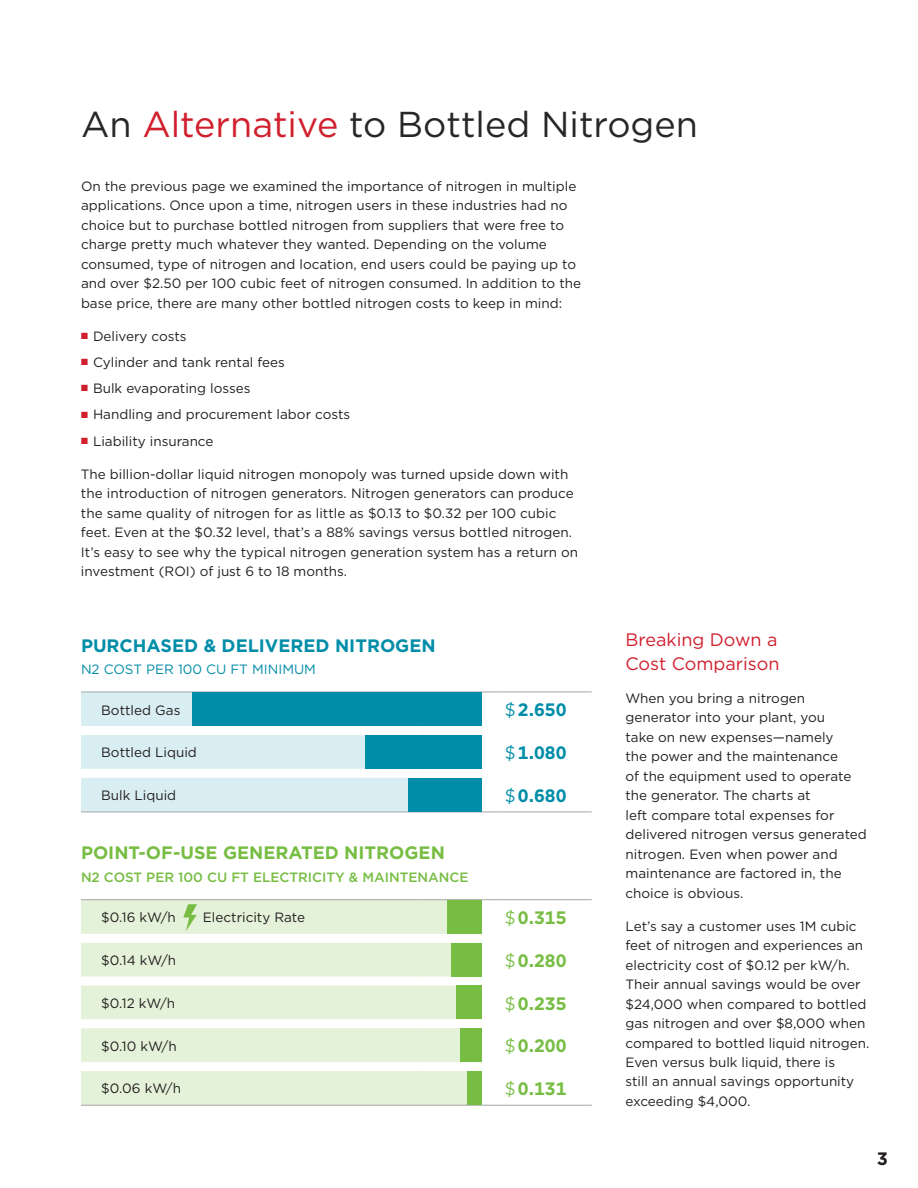
<style>
.page{position:relative;width:918px;height:1188px;background:#fff}
.page>*{position:absolute;margin:0;border:0;box-sizing:border-box;transform-origin:0 0}
.t1{font:36px "Gotham";color:#262729}
.t2{font:700 18px "Gotham";color:#77bd43}
.t3{font:700 18px "Gotham";color:#008da8}
.t4{font:18px/24px "Gotham";color:#d0202e}
.t5{font:700 18px "Gotham";color:#231f20}
.t6{font:13.5px/19.5px "Gotham";color:#231f20}
.t7{font:500 13.5px "Gotham";color:#77bd43}
.t8{font:13.5px "Gotham";color:#008da8}
.s1{color:#d0202e}
.s2{font-weight:400}
</style>
<div class="page">
<div style="left:81px;top:693px;width:327px;height:119px;background:#d9eef2"></div>
<div style="left:81px;top:900px;width:401px;height:205px;background:#e4f2d9"></div>
<svg style="left:482px;top:692px;width:17px;height:1px"></svg>
<hr style="left:499px;top:692px;width:93px;height:1px;background:#a4a5a5">
<svg style="left:482px;top:812px;width:17px;height:1px"></svg>
<hr style="left:499px;top:812px;width:93px;height:1px;background:#a4a5a5">
<svg style="left:482px;top:899px;width:17px;height:1px"></svg>
<hr style="left:499px;top:899px;width:93px;height:1px;background:#a4a5a5">
<hr style="left:81px;top:1105px;width:341px;height:1px;background:#a4a5a5">
<hr style="left:422px;top:1105px;width:59px;height:1px;background:#a4a5a5">
<svg style="left:482px;top:1105px;width:17px;height:1px"></svg>
<hr style="left:499px;top:1105px;width:93px;height:1px;background:#a4a5a5">
<hr style="left:81px;top:692px;width:341px;height:1px;background:#a4a5a5">
<hr style="left:81px;top:812px;width:341px;height:1px;background:#a4a5a5">
<hr style="left:422px;top:812px;width:59px;height:1px;background:#a4a5a5">
<hr style="left:81px;top:899px;width:341px;height:1px;background:#a4a5a5">
<hr style="left:422px;top:899px;width:59px;height:1px;background:#a4a5a5">
<div style="left:81px;top:934px;width:341px;height:9px;background:#fff"></div>
<div style="left:422px;top:934px;width:59px;height:9px;background:#fff"></div>
<div style="left:81px;top:1062px;width:341px;height:9px;background:#fff"></div>
<div style="left:422px;top:1062px;width:59px;height:9px;background:#fff"></div>
<div style="left:81px;top:726px;width:341px;height:9px;background:#fff"></div>
<div style="left:81px;top:769px;width:341px;height:9px;background:#fff"></div>
<div style="left:81px;top:977px;width:341px;height:9px;background:#fff"></div>
<div style="left:422px;top:977px;width:59px;height:9px;background:#fff"></div>
<div style="left:81px;top:1019px;width:341px;height:9px;background:#fff"></div>
<div style="left:422px;top:1019px;width:59px;height:9px;background:#fff"></div>
<div style="left:192px;top:692px;width:290px;height:34px;background:#008da8"></div>
<div style="left:365px;top:735px;width:117px;height:34px;background:#008da8"></div>
<div style="left:408px;top:778px;width:74px;height:34px;background:#008da8"></div>
<div style="left:447px;top:900px;width:35px;height:34px;background:#77bd43"></div>
<div style="left:451px;top:943px;width:31px;height:34px;background:#77bd43"></div>
<div style="left:456px;top:986px;width:26px;height:33px;background:#77bd43"></div>
<div style="left:460px;top:1028px;width:22px;height:34px;background:#77bd43"></div>
<div style="left:467px;top:1071px;width:15px;height:34px;background:#77bd43"></div>
<svg style="left:183px;top:904px;width:14px;height:27px"></svg>
<h1 class="t1" style="left:81px;top:101px;width:618px">An <span class="s1">Alternative</span> to Bottled Nitrogen</h1>
<p class="t6" style="left:81px;top:176px;width:502px">On the previous page we examined the importance of nitrogen in multiple applications. Once upon a time, nitrogen users in these industries had no choice but to purchase bottled nitrogen from suppliers that were free to charge pretty much whatever they wanted. Depending on the volume consumed, type of nitrogen and location, end users could be paying up to and over $2.50 per 100 cubic feet of nitrogen consumed. In addition to the base price, there are many other bottled nitrogen costs to keep in mind:</p>
<p class="t6" style="left:81px;top:326px;width:107px"><span class="s1">■</span> Delivery costs</p>
<p class="t6" style="left:81px;top:352px;width:206px"><span class="s1">■</span> Cylinder and tank rental fees</p>
<p class="t6" style="left:81px;top:378px;width:171px"><span class="s1">■</span> Bulk evaporating losses</p>
<p class="t6" style="left:81px;top:405px;width:271px"><span class="s1">■</span> Handling and procurement labor costs</p>
<p class="t6" style="left:81px;top:431px;width:134px"><span class="s1">■</span> Liability insurance</p>
<p class="t6" style="left:81px;top:464px;width:499px">The billion-dollar liquid nitrogen monopoly was turned upside down with the introduction of nitrogen generators. Nitrogen generators can produce the same quality of nitrogen for as little as $0.13 to $0.32 per 100 cubic feet. Even at the $0.32 level, that’s a 88% savings versus bottled nitrogen.<br>It’s easy to see why the typical nitrogen generation system has a return on investment (ROI) of just 6 to 18 months.</p>
<h2 class="t3" style="left:81px;top:633px;width:356px">PURCHASED &amp; DELIVERED NITROGEN</h2>
<p class="t8" style="left:81px;top:661px;width:237px">N2 COST PER 100 CU FT MINIMUM</p>
<p class="t6" style="left:101px;top:700px;width:81px">Bottled Gas</p>
<h2 class="t3" style="left:505px;top:698px;width:63px"><span class="s2">$</span> 2.650</h2>
<p class="t6" style="left:101px;top:743px;width:97px">Bottled Liquid</p>
<h2 class="t3" style="left:505px;top:741px;width:63px"><span class="s2">$</span> 1.080</h2>
<p class="t6" style="left:101px;top:785px;width:77px">Bulk Liquid</p>
<h2 class="t3" style="left:505px;top:784px;width:63px"><span class="s2">$</span> 0.680</h2>
<h2 class="t2" style="left:81px;top:841px;width:365px">POINT-OF-USE GENERATED NITROGEN</h2>
<p class="t7" style="left:81px;top:868px;width:389px">N2 COST PER 100 CU FT ELECTRICITY &amp; MAINTENANCE</p>
<p class="t6" style="left:101px;top:908px;width:76px">$0.16 kW/h</p>
<p class="t6" style="left:203px;top:908px;width:104px">Electricity Rate</p>
<h2 class="t2" style="left:505px;top:906px;width:63px"><span class="s2">$</span> 0.315</h2>
<p class="t6" style="left:101px;top:950px;width:76px">$0.14 kW/h</p>
<h2 class="t2" style="left:505px;top:949px;width:63px"><span class="s2">$</span> 0.280</h2>
<p class="t6" style="left:101px;top:993px;width:76px">$0.12 kW/h</p>
<h2 class="t2" style="left:505px;top:991px;width:63px"><span class="s2">$</span> 0.235</h2>
<p class="t6" style="left:101px;top:1036px;width:77px">$0.10 kW/h</p>
<h2 class="t2" style="left:505px;top:1034px;width:63px"><span class="s2">$</span> 0.200</h2>
<p class="t6" style="left:101px;top:1079px;width:81px">$0.06 kW/h</p>
<h2 class="t2" style="left:505px;top:1077px;width:63px"><span class="s2">$</span> 0.131</h2>
<h2 class="t4" style="left:626px;top:627px;width:156px">Breaking Down a<br>Cost Comparison</h2>
<p class="t6" style="left:626px;top:688px;width:243px">When you bring a nitrogen generator into your plant, you<br>take on new expenses—namely<br>the power and the maintenance<br>of the equipment used to operate the generator. The charts at<br>left compare total expenses for delivered nitrogen versus generated nitrogen. Even when power and maintenance are factored in, the choice is obvious.</p>
<p class="t6" style="left:626px;top:916px;width:245px">Let’s say a customer uses 1M cubic feet of nitrogen and experiences an electricity cost of $0.12 per kW/h.<br>Their annual savings would be over $24,000 when compared to bottled gas nitrogen and over $8,000 when compared to bottled liquid nitrogen.<br>Even versus bulk liquid, there is<br>still an annual savings opportunity exceeding $4,000.</p>
<h2 class="t5" style="left:877px;top:1147px;width:13px">3</h2>
</div>
